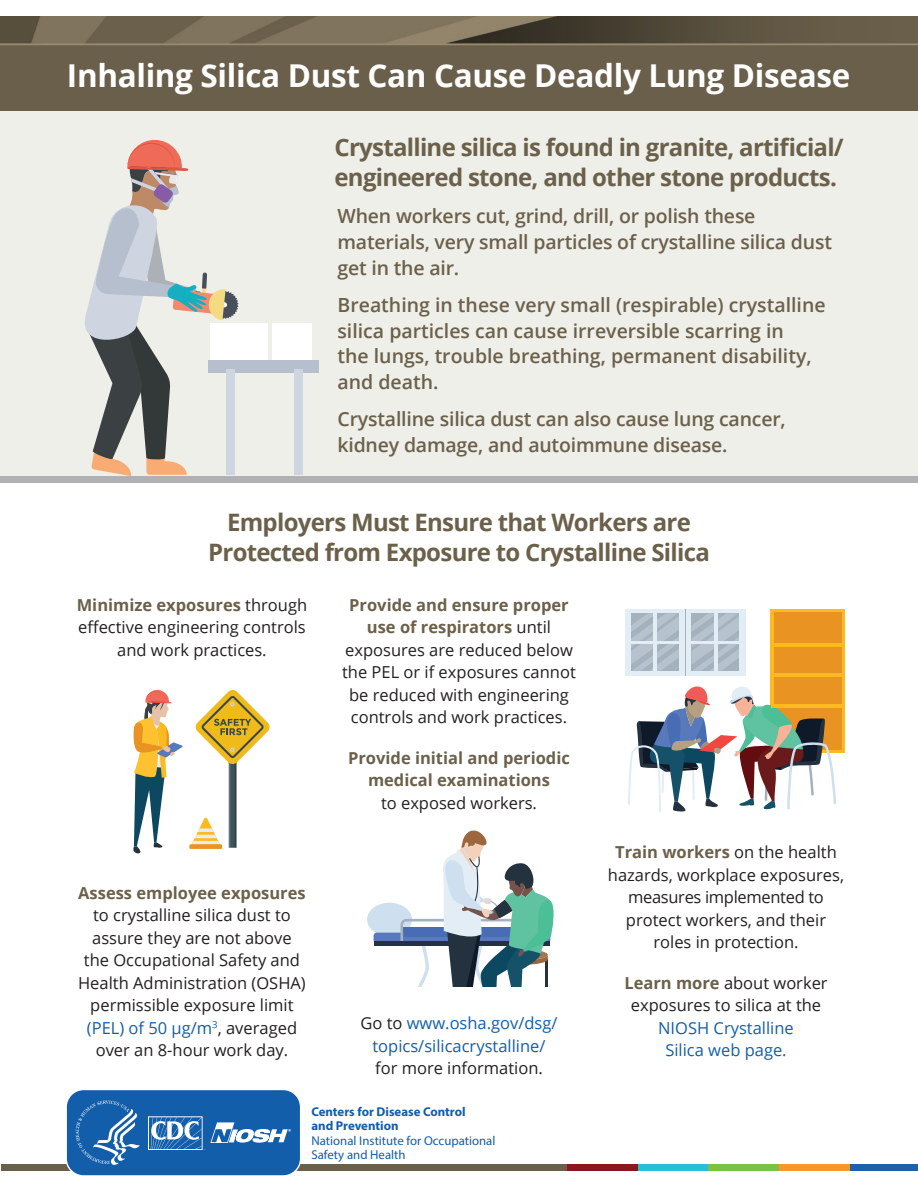
<style>
.page{position:relative;width:918px;height:1188px;background:#fff}
.page>*{position:absolute;margin:0;border:0;box-sizing:border-box;transform-origin:0 0}
.t1{font:700 31.5px "Open Sans";letter-spacing:-.01em;color:#fff}
.t2{font:700 24px/30px "Open Sans";letter-spacing:-.03em;color:#6b604a;text-align:center}
.t3{font:600 19.5px/25.5px "Open Sans";letter-spacing:-.01em;color:#6b604a}
.t4{font:16.5px/22.5px "Open Sans";color:#231f20;text-align:center}
.t5{font:700 16.5px/22.5px "Open Sans";color:#6b604a;text-align:center}
.t6{font:16.5px/22.5px "Open Sans";color:#125eaa;text-align:center}
.t7{font:12.75px/14.2px "Myriad Pro";color:#125eaa}
.t8{font:700 12.75px/14.2px "Myriad Pro";color:#125eaa}
.s1{font-weight:400;color:#231f20}
.s2{font-weight:700;color:#6b604a}
.s3{color:#125eaa}
.s4{color:#231f20}
</style>
<div class="page">
<div style="left:0;top:110px;width:918px;height:373px;background:#efefea"></div>
<img style="left:0;top:17px;width:918px;height:93px">
<div style="left:0;top:476px;width:918px;height:7px;background:#b0b1b4"></div>
<div style="left:2px;top:1165px;width:566px;height:6px;background:#6a5f49"></div>
<div style="left:568px;top:1165px;width:70px;height:6px;background:#8a171b"></div>
<div style="left:638px;top:1165px;width:70px;height:6px;background:#2abdd7"></div>
<div style="left:708px;top:1165px;width:71px;height:6px;background:#7ac144"></div>
<div style="left:779px;top:1165px;width:71px;height:6px;background:#f7972b"></div>
<div style="left:850px;top:1165px;width:68px;height:6px;background:#1f60ab"></div>
<svg style="left:65px;top:1090px;width:237px;height:86px;background:#3273b5"></svg>
<div style="left:208px;top:360px;width:110px;height:13px;background:#b6bfcd"></div>
<div style="left:294px;top:369px;width:9px;height:106px;background:#ced5e1"></div>
<div style="left:273px;top:323px;width:39px;height:37px;background:#fff"></div>
<div style="left:210px;top:323px;width:57px;height:37px;background:#fff"></div>
<svg style="left:85px;top:139px;width:154px;height:337px"></svg>
<svg style="left:189px;top:844px;width:33px;height:5px"></svg>
<svg style="left:133px;top:690px;width:50px;height:164px"></svg>
<svg style="left:190px;top:690px;width:80px;height:158px"></svg>
<div style="left:367px;top:903px;width:45px;height:33px;background:#cedff0;border-radius:50%"></div>
<div style="left:374px;top:933px;width:176px;height:10px;background:#5879bc;border-radius:3px"></div>
<div style="left:374px;top:941px;width:176px;height:5px;background:#24313f"></div>
<svg style="left:400px;top:830px;width:154px;height:157px"></svg>
<div style="left:770px;top:609px;width:75px;height:144px;background:linear-gradient(to right,#febc1f,#fbb61f)"></div>
<div style="left:774px;top:612px;width:67px;height:137px;background:#e99322"></div>
<div style="left:625px;top:609px;width:121px;height:66px;background:#e2edf6"></div>
<hr style="left:685px;top:609px;width:1px;height:66px;background:#a4b2be">
<svg style="left:631px;top:613px;width:48px;height:58px;background:#b0bdc9"></svg>
<hr style="left:653px;top:613px;width:3px;height:58px;background:#e2edf6">
<hr style="left:631px;top:641px;width:48px;height:2px;background:#e2edf6">
<svg style="left:691px;top:613px;width:48px;height:58px;background:#b0bdc8"></svg>
<hr style="left:714px;top:613px;width:3px;height:58px;background:#e2edf6">
<hr style="left:691px;top:641px;width:48px;height:2px;background:#e2edf6">
<svg style="left:628px;top:684px;width:208px;height:128px"></svg>
<hr style="left:771px;top:643px;width:73px;height:4px;background:#fdba1f">
<hr style="left:771px;top:674px;width:73px;height:3px;background:#fdba1f">
<hr style="left:771px;top:704px;width:73px;height:3px;background:#fdba1f">
<h1 class="t1" style="left:67px;top:53px;width:785px">Inhaling Silica Dust Can Cause Deadly Lung Disease</h1>
<p class="t2" style="left:334px;top:132px;width:511px">Crystalline silica is found in granite, artificial/</p>
<h2 class="t2" style="left:334px;top:162px;width:504px">engineered stone, and other stone products.</h2>
<p class="t3" style="left:338px;top:203px;width:496px">When workers cut, grind, drill, or polish these materials, very small particles of crystalline silica dust get in the air.</p>
<p class="t3" style="left:338px;top:292px;width:490px">Breathing in these very small (respirable) crystalline silica particles can cause irreversible scarring in<br>the lungs, trouble breathing, permanent disability, and death.</p>
<p class="t3" style="left:338px;top:406px;width:450px">Crystalline silica dust can also cause lung cancer, kidney damage, and autoimmune disease.</p>
<h2 class="t2" style="left:208px;top:507px;width:503px">Employers Must Ensure that Workers are<br>Protected from Exposure to Crystalline Silica</h2>
<p class="t5" style="left:77px;top:593px;width:232px">Minimize exposures <span class="s1">through</span></p>
<p class="t4" style="left:78px;top:616px;width:229px">effective engineering controls and work practices.</p>
<p class="t4" style="left:342px;top:593px;width:235px"><span class="s2">Provide and ensure proper use of respirators</span> until exposures are reduced below the PEL or if exposures cannot be reduced with engineering controls and work practices.</p>
<p class="t5" style="left:348px;top:746px;width:223px">Provide initial and periodic medical examinations</p>
<p class="t4" style="left:381px;top:791px;width:158px">to exposed workers.</p>
<p class="t5" style="left:78px;top:881px;width:229px">Assess employee exposures</p>
<p class="t4" style="left:78px;top:904px;width:229px">to crystalline silica dust to assure they are not above the Occupational Safety and<br>Health Administration (OSHA) permissible exposure limit <span class="s3">(PEL) of 50 μg/m</span><sup>3</sup>, averaged over an 8-hour work day.</p>
<p class="t6" style="left:360px;top:1012px;width:199px"><span class="s4">Go to</span> www.osha.gov/dsg/</p>
<p class="t6" style="left:373px;top:1034px;width:175px">topics/silicacrystalline/</p>
<p class="t4" style="left:375px;top:1057px;width:169px">for more information.</p>
<p class="t8" style="left:311px;top:1104px;width:156px">Centers for Disease Control and Prevention</p>
<p class="t7" style="left:311px;top:1133px;width:186px">National Institute for Occupational<br>Safety and Health</p>
<p class="t4" style="left:608px;top:841px;width:238px"><span class="s2">Train workers</span> on the health hazards, workplace exposures, measures implemented to protect workers, and their roles in protection.</p>
<p class="t4" style="left:624px;top:971px;width:205px"><span class="s2">Learn more</span> about worker exposures to silica at the</p>
<p class="t6" style="left:658px;top:1016px;width:137px">NIOSH Crystalline<br>Silica web page.</p>
</div>
